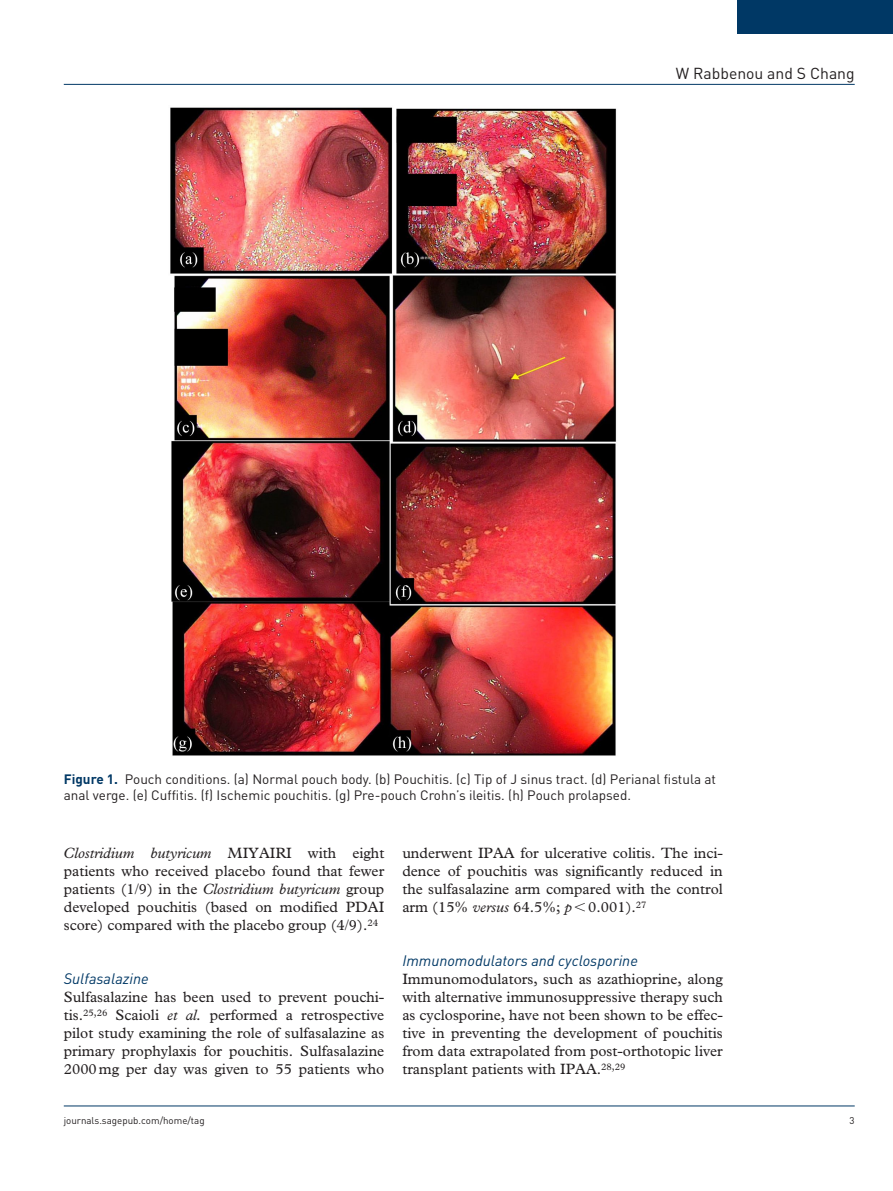
<style>
.page{position:relative;width:893px;height:1191px;background:#fff}
.page>*{position:absolute;margin:0;border:0;box-sizing:border-box;transform-origin:0 0}
.t1{font:15.75px "DIN";color:#231f20}
.t2{font:15px/18px "Plantin Std";color:#231f20;text-align:justify}
.t3{font:italic 15px "DIN";color:#003865}
.t4{font:13.5px/15.8px "DIN";color:#231f20}
.t5{font:9.75px "DIN";color:#231f20}
.s1{font-weight:700;color:#003865}
.s2{font-style:italic}
</style>
<div class="page">
<hr style="left:64px;top:84px;width:791px;height:1px;background:#003865">
<hr style="left:64px;top:1105px;width:791px;height:1px;background:#003865">
<div style="left:738px;top:0;width:155px;height:34px;background:#003865"></div>
<img style="left:170px;top:107px;width:447px;height:649px">
<p class="t1" style="left:676px;top:63px;width:180px">W Rabbenou and S Chang</p>
<p class="t4" style="left:64px;top:771px;width:654px"><span class="s1">Figure 1.</span> Pouch conditions. (a) Normal pouch body. (b) Pouchitis. (c) Tip of J sinus tract. (d) Perianal fistula at anal verge. (e) Cuffitis. (f) Ischemic pouchitis. (g) Pre-pouch Crohn’s ileitis. (h) Pouch prolapsed.</p>
<p class="t2" style="left:64px;top:844px;width:322px"><span class="s2">Clostridium butyricum</span> MIYAIRI with eight patients who received placebo found that fewer patients (1/9) in the <span class="s2">Clostridium butyricum</span> group developed pouchitis (based on modified PDAI score) compared with the placebo group (4/9).<sup>24</sup></p>
<p class="t3" style="left:64px;top:969px;width:87px">Sulfasalazine</p>
<p class="t2" style="left:64px;top:988px;width:322px">Sulfasalazine has been used to prevent pouchi&shy;tis.<sup>25,26</sup> Scaioli <span class="s2">et al.</span> performed a retrospective pilot study examining the role of sulfasalazine as primary prophylaxis for pouchitis. Sulfasalazine 2000mg per day was given to 55 patients who</p>
<p class="t2" style="left:402px;top:844px;width:322px">underwent IPAA for ulcerative colitis. The inci&shy;dence of pouchitis was significantly reduced in the sulfasalazine arm compared with the control arm (15% <span class="s2">versus</span> 64.5%; <span class="s2">p</span> 0.001).<sup>27</sup></p>
<p class="t3" style="left:402px;top:951px;width:237px">Immunomodulators and cyclosporine</p>
<p class="t2" style="left:402px;top:970px;width:322px">Immunomodulators, such as azathioprine, along with alternative immunosuppressive therapy such as cyclosporine, have not been shown to be effec&shy;tive in preventing the development of pouchitis from data extrapolated from post-orthotopic liver transplant patients with IPAA.<sup>28,29</sup></p>
<p class="t5" style="left:64px;top:1114px;width:142px">journals.sagepub.com/home/tag</p>
<p class="t5" style="left:850px;top:1114px;width:7px">3</p>
</div>
